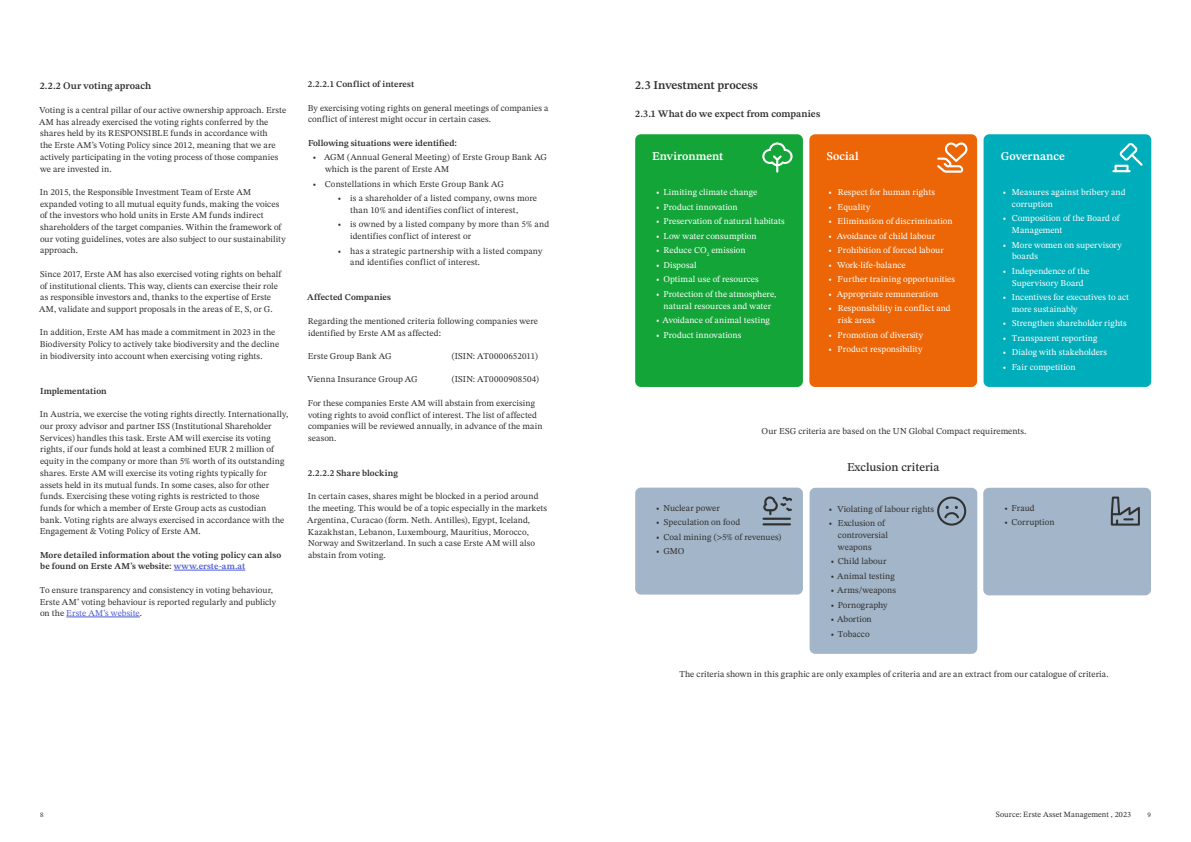
<style>
.page{position:relative;width:1191px;height:842px;background:#fff}
.page>*{position:absolute;margin:0;border:0;box-sizing:border-box;transform-origin:0 0}
.t1{font:600 12px "STIX Two Text";color:#31302f}
.t2{font:500 12px "STIX Two Text";color:#31302f}
.t3{font:600 11.8px "STIX Two Text";color:#fff}
.t4{font:600 10px "STIX Two Text";letter-spacing:.005em;color:#31302f}
.t5{font:9px/11.7px "STIX Two Text";letter-spacing:.01em;color:#31302f}
.t6{font:9px/11.7px "STIX Two Text";letter-spacing:.005em;color:#fff}
.t7{font:600 9px/11.7px "STIX Two Text";color:#31302f}
.t8{font:9px "STIX Two Text";letter-spacing:.03em;color:#31302f}
.t9{font:8px "STIX Two Text";letter-spacing:.015em;color:#31302f}
.t10{font:7px "STIX Two Text";color:#31302f}
.s1{color:#4f5cd6}
</style>
<div class="page">
<div style="left:635px;top:134px;width:168px;height:253px;background:#13a538;border-radius:6px"></div>
<div style="left:809px;top:134px;width:168px;height:253px;background:#ec6607;border-radius:6px"></div>
<div style="left:983px;top:134px;width:168px;height:253px;background:#00adba;border-radius:6px"></div>
<svg style="left:1112px;top:143px;width:30px;height:29px"></svg>
<svg style="left:937px;top:142px;width:31px;height:31px"></svg>
<svg style="left:762px;top:142px;width:30px;height:31px"></svg>
<hr style="left:174px;top:570px;width:71px;height:1px;background:#4f5cd6">
<hr style="left:66px;top:617px;width:74px;height:1px;background:#4f5cd6">
<div style="left:635px;top:488px;width:168px;height:106px;background:#a3b5c9;border-radius:6px"></div>
<svg style="left:762px;top:496px;width:30px;height:29px"></svg>
<div style="left:809px;top:488px;width:168px;height:166px;background:#a3b5c9;border-radius:6px"></div>
<svg style="left:937px;top:496px;width:29px;height:30px"></svg>
<div style="left:983px;top:488px;width:168px;height:107px;background:#a3b5c9;border-radius:6px"></div>
<svg style="left:1110px;top:496px;width:29px;height:30px"></svg>
<p class="t4" style="left:40px;top:79px;width:113px">2.2.2 Our voting aproach</p>
<p class="t5" style="left:39px;top:104px;width:248px">Voting is a central pillar of our active ownership approach. Erste AM has already exercised the voting rights conferred by the shares held by its RESPONSIBLE funds in accordance with<br>the Erste AM’s Voting Policy since 2012, meaning that we are actively participating in the voting process of those companies we are invested in.</p>
<p class="t5" style="left:40px;top:186px;width:247px">In 2015, the Responsible Investment Team of Erste AM expanded voting to all mutual equity funds, making the voices of the investors who hold units in Erste AM funds indirect shareholders of the target companies. Within the framework of our voting guidelines, votes are also subject to our sustainability approach.</p>
<p class="t5" style="left:39px;top:268px;width:244px">Since 2017, Erste AM has also exercised voting rights on behalf of institutional clients. This way, clients can exercise their role as responsible investors and, thanks to the expertise of Erste AM, validate and support proposals in the areas of E, S, or G.</p>
<p class="t5" style="left:40px;top:326px;width:241px">In addition, Erste AM has made a commitment in 2023 in the<br>Biodiversity Policy to actively take biodiversity and the decline in biodiversity into account when exercising voting rights.</p>
<p class="t7" style="left:40px;top:385px;width:68px">Implementation</p>
<p class="t5" style="left:40px;top:408px;width:250px">In Austria, we exercise the voting rights directly. Internationally, our proxy advisor and partner ISS (Institutional Shareholder Services) handles this task. Erste AM will exercise its voting rights, if our funds hold at least a combined EUR 2 million of equity in the company or more than 5% worth of its outstanding shares. Erste AM will exercise its voting rights typically for assets held in its mutual funds. In some cases, also for other funds. Exercising these voting rights is restricted to those<br>funds for which a member of Erste Group acts as custodian bank. Voting rights are always exercised in accordance with the Engagement &amp; Voting Policy of Erste AM.</p>
<p class="t7" style="left:40px;top:549px;width:243px">More detailed information about the voting policy can also be found on Erste AM’s website: <span class="s1">www.erste-am.at</span></p>
<p class="t5" style="left:40px;top:584px;width:238px">To ensure transparency and consistency in voting behaviour,<br>Erste AM’ voting behaviour is reported regularly and publicly on the <span class="s1">Erste AM’s website</span>.</p>
<p class="t7" style="left:308px;top:79px;width:108px">2.2.2.1 Conflict of interest</p>
<p class="t5" style="left:308px;top:102px;width:242px">By exercising voting rights on general meetings of companies a conflict of interest might occur in certain cases.</p>
<p class="t7" style="left:308px;top:137px;width:150px">Following situations were identified:</p>
<p class="t5" style="left:325px;top:152px;width:223px;text-indent:-13px">• AGM (Annual General Meeting) of Erste Group Bank AG which is the parent of Erste AM</p>
<p class="t5" style="left:312px;top:178px;width:193px">• Constellations in which Erste Group Bank AG</p>
<p class="t5" style="left:350px;top:192px;width:188px;text-indent:-13px">• is a shareholder of a listed company, owns more than 10% and identifies conflict of interest,</p>
<p class="t5" style="left:350px;top:219px;width:200px;text-indent:-13px">• is owned by a listed company by more than 5% and identifies conflict of interest or</p>
<p class="t5" style="left:350px;top:245px;width:194px;text-indent:-13px">• has a strategic partnership with a listed company and identifies conflict of interest.</p>
<p class="t7" style="left:307px;top:292px;width:85px">Affected Companies</p>
<p class="t5" style="left:308px;top:315px;width:232px">Regarding the mentioned criteria following companies were identified by Erste AM as affected:</p>
<p class="t5" style="left:308px;top:350px;width:85px">Erste Group Bank AG</p>
<p class="t5" style="left:452px;top:350px;width:88px">(ISIN: AT0000652011)</p>
<p class="t5" style="left:307px;top:373px;width:112px">Vienna Insurance Group AG</p>
<p class="t8" style="left:452px;top:373px;width:89px">(ISIN: AT0000908504)</p>
<p class="t5" style="left:308px;top:397px;width:236px">For these companies Erste AM will abstain from exercising voting rights to avoid conflict of interest. The list of affected companies will be reviewed annually, in advance of the main season.</p>
<p class="t7" style="left:308px;top:467px;width:92px">2.2.2.2 Share blocking</p>
<p class="t5" style="left:307px;top:490px;width:241px">In certain cases, shares might be blocked in a period around the meeting. This would be of a topic especially in the markets Argentina, Curacao (form. Neth. Antilles), Egypt, Iceland, Kazakhstan, Lebanon, Luxembourg, Mauritius, Morocco, Norway and Switzerland. In such a case Erste AM will also abstain from voting.</p>
<h1 class="t1" style="left:635px;top:77px;width:124px">2.3 Investment process</h1>
<p class="t4" style="left:635px;top:106px;width:186px">2.3.1 What do we expect from companies</p>
<h2 class="t3" style="left:652px;top:148px;width:73px">Environment</h2>
<p class="t6" style="left:656px;top:186px;width:103px">• Limiting climate change</p>
<p class="t6" style="left:656px;top:201px;width:83px">• Product innovation</p>
<p class="t6" style="left:656px;top:215px;width:130px">• Preservation of natural habitats</p>
<p class="t6" style="left:656px;top:230px;width:102px">• Low water consumption</p>
<p class="t6" style="left:656px;top:244px;width:91px">• Reduce CO<sub>2</sub> emission</p>
<p class="t6" style="left:656px;top:259px;width:42px">• Disposal</p>
<p class="t6" style="left:656px;top:273px;width:104px">• Optimal use of resources</p>
<p class="t6" style="left:656px;top:288px;width:122px;text-align:center">• Protection of the atmosphere, natural resources and water</p>
<p class="t6" style="left:656px;top:314px;width:115px">• Avoidance of animal testing</p>
<p class="t6" style="left:656px;top:329px;width:87px">• Product innovations</p>
<h2 class="t3" style="left:827px;top:148px;width:33px">Social</h2>
<p class="t6" style="left:828px;top:186px;width:108px">• Respect for human rights</p>
<p class="t6" style="left:828px;top:201px;width:44px">• Equality</p>
<p class="t6" style="left:828px;top:215px;width:126px">• Elimination of discrimination</p>
<p class="t6" style="left:828px;top:230px;width:108px">• Avoidance of child labour</p>
<p class="t6" style="left:828px;top:244px;width:117px">• Prohibition of forced labour</p>
<p class="t6" style="left:828px;top:259px;width:79px">• Work-life-balance</p>
<p class="t6" style="left:828px;top:273px;width:128px">• Further training opportunities</p>
<p class="t6" style="left:828px;top:288px;width:111px">• Appropriate remuneration</p>
<p class="t6" style="left:837px;top:303px;width:114px;text-indent:-10px">• Responsibility in conflict and risk areas</p>
<p class="t6" style="left:828px;top:329px;width:96px">• Promotion of diversity</p>
<p class="t6" style="left:828px;top:343px;width:96px">• Product responsibility</p>
<h2 class="t3" style="left:1000px;top:148px;width:66px">Governance</h2>
<p class="t6" style="left:1012px;top:186px;width:115px;text-indent:-9px">• Measures against bribery and corruption</p>
<p class="t6" style="left:1012px;top:212px;width:109px;text-indent:-10px">• Composition of the Board of<br>Management</p>
<p class="t6" style="left:1012px;top:239px;width:111px;text-indent:-10px">• More women on supervisory boards</p>
<p class="t6" style="left:1002px;top:265px;width:89px;text-align:center">• Independence of the<br>Supervisory Board</p>
<p class="t6" style="left:1012px;top:291px;width:119px;text-indent:-9px">• Incentives for executives to act more sustainably</p>
<p class="t6" style="left:1002px;top:317px;width:126px">• Strengthen shareholder rights</p>
<p class="t6" style="left:1002px;top:332px;width:96px">• Transparent reporting</p>
<p class="t6" style="left:1002px;top:346px;width:106px">• Dialog with stakeholders</p>
<p class="t6" style="left:1002px;top:361px;width:75px">• Fair competition</p>
<p class="t5" style="left:761px;top:425px;width:266px">Our ESG criteria are based on the UN Global Compact requirements.</p>
<p class="t5" style="left:656px;top:502px;width:65px">• Nuclear power</p>
<p class="t5" style="left:656px;top:516px;width:86px">• Speculation on food</p>
<p class="t5" style="left:656px;top:531px;width:127px">• Coal mining (&gt;5% of revenues)</p>
<p class="t5" style="left:656px;top:545px;width:30px">• GMO</p>
<h1 class="t2" style="left:847px;top:459px;width:94px">Exclusion criteria</h1>
<p class="t5" style="left:828px;top:503px;width:107px">• Violating of labour rights</p>
<p class="t5" style="left:838px;top:517px;width:52px;text-indent:-9px">• Exclusion of controversial weapons</p>
<p class="t5" style="left:830px;top:555px;width:58px">• Child labour</p>
<p class="t5" style="left:830px;top:570px;width:66px">• Animal testing</p>
<p class="t5" style="left:830px;top:584px;width:67px">• Arms/weapons</p>
<p class="t5" style="left:830px;top:599px;width:59px">• Pornography</p>
<p class="t5" style="left:830px;top:613px;width:43px">• Abortion</p>
<p class="t5" style="left:830px;top:628px;width:41px">• Tobacco</p>
<p class="t5" style="left:1004px;top:502px;width:32px">• Fraud</p>
<p class="t5" style="left:1004px;top:516px;width:52px">• Corruption</p>
<p class="t5" style="left:679px;top:668px;width:430px">The criteria shown in this graphic are only examples of criteria and are an extract from our catalogue of criteria.</p>
<p class="t10" style="left:40px;top:809px;width:5px">8</p>
<p class="t9" style="left:996px;top:808px;width:137px">Source: Erste Asset Management , 2023</p>
<p class="t10" style="left:1147px;top:809px;width:5px">9</p>
</div>
